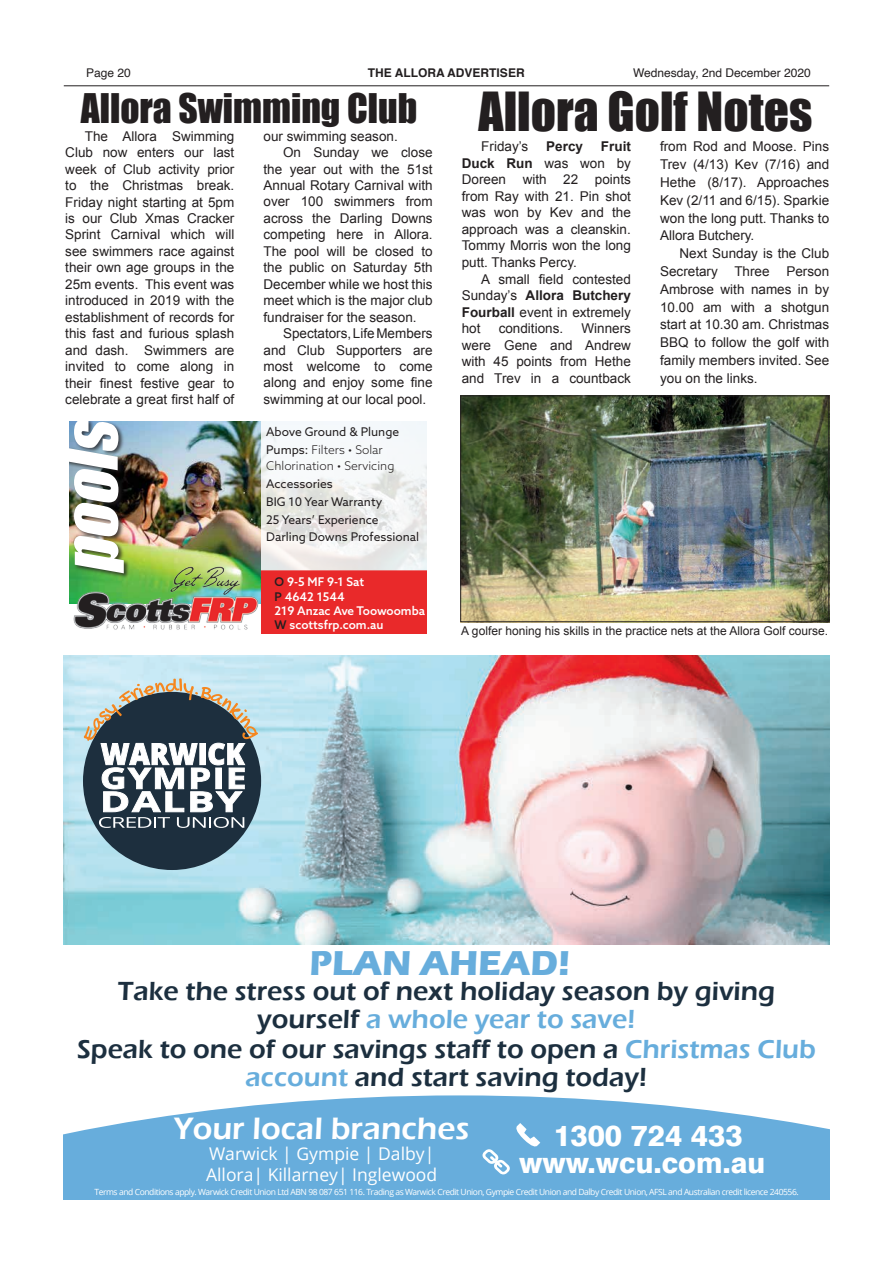
<style>
.page{position:relative;width:893px;height:1263px;background:#fff}
.page>*{position:absolute;margin:0;border:0;box-sizing:border-box;transform-origin:0 0}
.t1{font:italic 66.15px "Impact";color:#fff}
.t2{font:49.5px "Impact";color:#231f20}
.t3{font:37.5px "Impact";color:#231f20}
.t4{font:700 35.55px "Eras ITC";color:#67addc}
.t5{font:600 31.8px "Eras ITC";color:#fff}
.t6{font:800 29.1px "Swiss 721 BT";color:#fff}
.t7{font:800 28.5px "Swiss 721 BT";color:#fff}
.t8{font:600 27px/28.7px "Eras ITC";color:#1c2f3f;text-align:center}
.t9{font:17.55px/21px "Open Sans";color:#fff}
.t10{font:13.5px/16.5px "Arial";color:#231f20;text-align:justify}
.t11{font:700 13.5px "Arial";color:#231f20}
.t12{font:12px/17.7px "Azo Sans";color:#231f20}
.t13{font:12px "Arial";color:#231f20}
.t14{font:500 12px/14.4px "Azo Sans";color:#fff}
.t15{font:12px "Helvetica";color:#231f20}
.t16{font:300 12px "Azo Sans";color:#231f20}
.t17{font:700 12px "Helvetica";color:#231f20}
.t18{font:8.55px "Open Sans";letter-spacing:-.05em;color:#fff}
.s1{font-weight:300}
.s2{color:#231f20}
.s3{font-weight:700}
.s4{color:#67addc}
</style>
<div class="page">
<hr style="left:64px;top:85px;width:765px;height:1px;background:#231f20">
<svg style="left:64px;top:1095px;width:765px;height:104px;fill:#67addc"></svg>
<img style="left:64px;top:655px;width:765px;height:289px">
<div style="left:83px;top:692px;width:178px;height:178px;background:#1d2f3e;border-radius:50%"></div>
<svg style="left:84px;top:678px;width:174px;height:150px"></svg>
<svg style="left:482px;top:1123px;width:58px;height:51px"></svg>
<img style="left:130px;top:421px;width:131px;height:128px">
<svg style="left:261px;top:421px;width:166px;height:149px;fill:#f3f5f5"></svg>
<img style="left:70px;top:549px;width:191px;height:81px">
<div style="left:70px;top:421px;width:60px;height:158px;background:#231f20;opacity:.75"></div>
<div style="left:262px;top:571px;width:165px;height:63px;background:#e9292a"></div>
<div style="left:261px;top:570px;width:166px;height:64px;border:2px solid #e9292a"></div>
<img style="left:462px;top:397px;width:365px;height:223px">
<div style="left:460px;top:395px;width:369px;height:227px;border:1px solid #231f20"></div>
<p class="t15" style="left:86px;top:64px;width:46px">Page 20</p>
<p class="t17" style="left:368px;top:63px;width:158px">THE ALLORA ADVERTISER</p>
<p class="t15" style="left:633px;top:64px;width:179px">Wednesday, 2nd December 2020</p>
<h3 class="t3" style="left:81px;top:79px;width:338px">Allora Swimming Club</h3>
<p class="t10" style="left:65px;top:128px;width:171px;text-indent:19px">The Allora Swimming Club now enters our last week of Club activity prior to the Christmas break.<br>Friday night starting at 5pm is our Club Xmas Cracker Sprint Carnival which will see swimmers race against their own age groups in the 25m events. This event was introduced in 2019 with the establishment of records for this fast and furious splash and dash. Swimmers are invited to come along in their finest festive gear to celebrate a great first half of</p>
<p class="t10" style="left:264px;top:128px;width:136px">our swimming season.</p>
<p class="t10" style="left:283px;top:144px;width:151px">On Sunday we close</p>
<p class="t10" style="left:264px;top:161px;width:171px">the year out with the 51st</p>
<p class="t10" style="left:264px;top:177px;width:171px">Annual Rotary Carnival with</p>
<p class="t10" style="left:264px;top:194px;width:171px">over 100 swimmers from</p>
<p class="t10" style="left:264px;top:210px;width:171px">across the Darling Downs</p>
<p class="t10" style="left:264px;top:226px;width:171px">competing here in Allora.</p>
<p class="t10" style="left:264px;top:243px;width:171px">The pool will be closed to</p>
<p class="t10" style="left:264px;top:259px;width:171px">the public on Saturday 5th</p>
<p class="t10" style="left:264px;top:276px;width:171px">December while we host this</p>
<p class="t10" style="left:264px;top:292px;width:171px">meet which is the major club</p>
<p class="t10" style="left:264px;top:309px;width:155px">fundraiser for the season.</p>
<p class="t10" style="left:283px;top:325px;width:151px">Spectators, Life Members</p>
<p class="t10" style="left:264px;top:342px;width:171px">and Club Supporters are</p>
<p class="t10" style="left:264px;top:358px;width:171px">most welcome to come</p>
<p class="t10" style="left:264px;top:375px;width:171px">along and enjoy some fine</p>
<p class="t10" style="left:264px;top:391px;width:164px">swimming at our local pool.</p>
<h1 class="t1" style="left:40px;top:575px;width:170px;rotate:-90deg">pools</h1>
<p class="t12" style="left:266px;top:423px;width:134px">Above Ground &amp; Plunge<br>Pumps: <span class="s1">Filters • Solar</span></p>
<p class="t16" style="left:266px;top:458px;width:130px">Chlorination • Servicing</p>
<p class="t12" style="left:266px;top:475px;width:154px">Accessories<br>BIG 10 Year Warranty<br>25 Years’ Experience<br>Darling Downs Professional</p>
<p class="t14" style="left:275px;top:574px;width:152px"><span class="s2">O</span> 9-5 MF 9-1 Sat<br><span class="s2">P</span> 4642 1544<br>219 Anzac Ave Toowoomba<br><span class="s2">W</span> scottsfrp.com.au</p>
<h2 class="t2" style="left:478px;top:73px;width:335px">Allora Golf Notes</h2>
<p class="t10" style="left:481px;top:138px;width:49px">Friday’s</p>
<p class="t11" style="left:546px;top:138px;width:38px">Percy</p>
<p class="t10" style="left:660px;top:138px;width:171px;line-height:17.9px">from Rod and Moose. Pins Trev (4/13) Kev (7/16) and Hethe (8/17). Approaches Kev (2/11 and 6/15). Sparkie won the long putt. Thanks to Allora Butchery.</p>
<p class="t10" style="left:660px;top:245px;width:171px;line-height:17.9px;text-indent:19px">Next Sunday is the Club Secretary Three Person Ambrose with names in by 10.00 am with a shotgun start at 10.30 am. Christmas BBQ to follow the golf with family members invited. See you on the links.</p>
<p class="t10" style="left:462px;top:138px;width:171px;text-indent:139px"><span class="s3">Fruit Duck Run</span> was won by Doreen with 22 points from Ray with 21. Pin shot was won by Kev and the approach was a cleanskin.<br>Tommy Morris won the long putt. Thanks Percy.</p>
<p class="t10" style="left:462px;top:271px;width:171px;text-indent:19px">A small field contested Sunday’s <span class="s3">Allora Butchery Fourball</span> event in extremely hot</p>
<p class="t10" style="left:462px;top:320px;width:171px;text-indent:120px">Winners were Gene and Andrew with 45 points from Hethe and Trev in a countback</p>
<p class="t10" style="left:499px;top:320px;width:66px">conditions.</p>
<p class="t13" style="left:461px;top:623px;width:368px">A golfer honing his skills in the practice nets at the Allora Golf course.</p>
<h3 class="t4" style="left:310px;top:942px;width:262px">PLAN AHEAD!</h3>
<h3 class="t8" style="left:77px;top:977px;width:740px">Take the stress out of next holiday season by giving yourself <span class="s4">a whole year to save!<br></span>Speak to one of our savings staff to open a <span class="s4">Christmas Club account</span> and start saving today!</h3>
<h3 class="t5" style="left:174px;top:1110px;width:297px">Your local branches</h3>
<h3 class="t6" style="left:553px;top:1118px;width:191px">1300 724 433</h3>
<p class="t9" style="left:206px;top:1142px;width:233px">Warwick | Gympie | Dalby|<br>Allora| Killarney| Inglewood</p>
<h3 class="t7" style="left:519px;top:1145px;width:247px">www.wcu.com.au</h3>
<p class="t18" style="left:94px;top:1186px;width:706px">Terms and Conditions apply. Warwick Credit Union Ltd ABN 98 087 651 116. Trading as Warwick Credit Union, Gympie Credit Union and Dalby Credit Union, AFSL and Australian credit licence 240556.</p>
</div>
